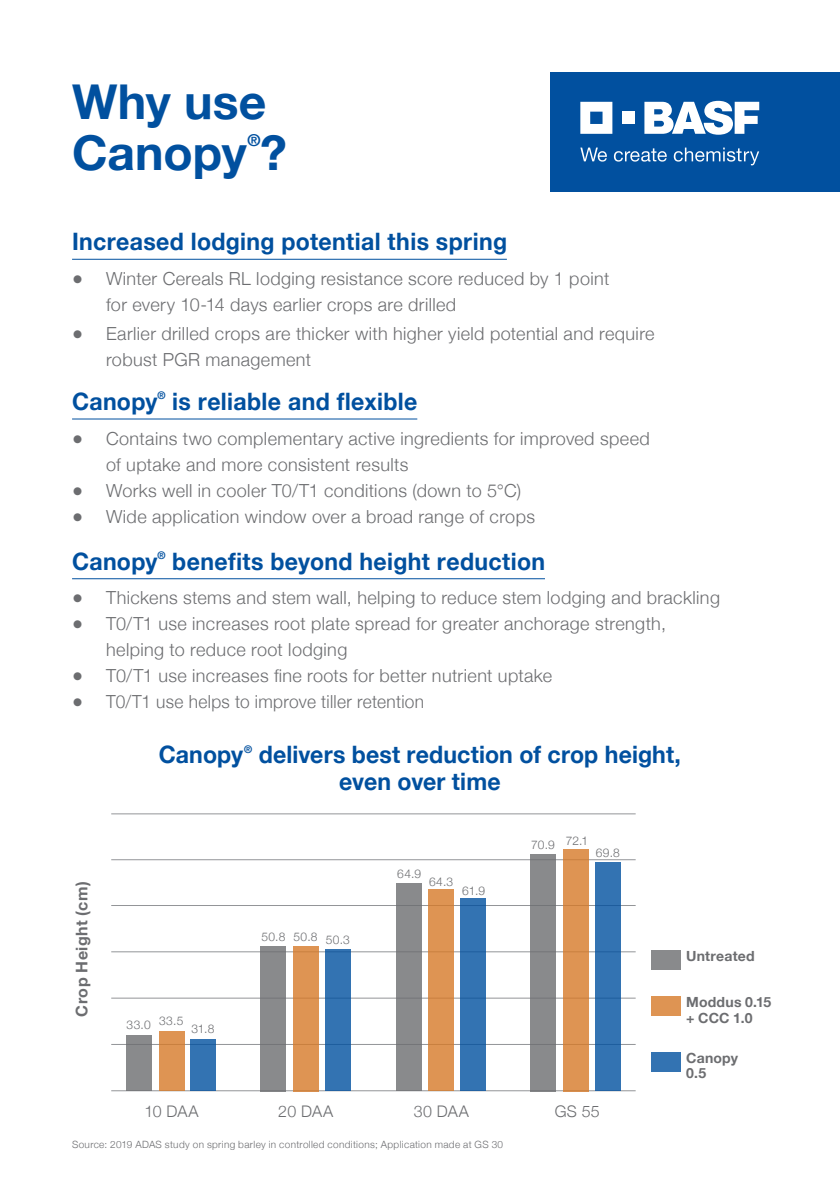
<style>
.page{position:relative;width:840px;height:1191px;background:#fff}
.page>*{position:absolute;margin:0;border:0;box-sizing:border-box;transform-origin:0 0}
.t1{font:700 48px/51px "Helvetica Neue";color:#01509f}
.t2{font:700 24px/27px "Helvetica Neue";letter-spacing:.015em;color:#01509f;scale:.96 1}
.body{font:300 18px/26px "Helvetica Neue";letter-spacing:.02em;color:#6c6d70}
.body-2{font:300 18px "Helvetica Neue";letter-spacing:.02em;color:#6c6d70;scale:.96 1}
.t3{font:700 16.4px "Helvetica Neue";color:#01509f}
.t4{font:300 16px "Helvetica Neue";letter-spacing:.02em;color:#6c6d70}
.t5{font:700 16px "Helvetica Neue";letter-spacing:.03em;color:#6c6d70}
.t6{font:700 14px "Helvetica Neue";letter-spacing:.015em;color:#6c6d70}
.t7{font:300 12px "Helvetica Neue";letter-spacing:.025em;color:#6c6d70}
.t8{font:700 10.4px "Helvetica Neue";color:#01509f;scale:.96 1}
.t9{font:300 10px "Helvetica Neue";letter-spacing:.035em;color:#6c6d70}
.s1{font-size:22px}
</style>
<div class="page">
<div style="left:550px;top:72px;width:289px;height:119px;background:#01509f"></div>
<svg style="left:580px;top:102px;width:32px;height:32px"></svg>
<div style="left:622px;top:112px;width:12px;height:12px;background:#fff"></div>
<svg style="left:644px;top:101px;width:114px;height:34px"></svg>
<svg style="left:580px;top:148px;width:26px;height:14px"></svg>
<svg style="left:613px;top:148px;width:53px;height:14px"></svg>
<svg style="left:673px;top:148px;width:85px;height:17px"></svg>
<hr style="left:111px;top:905px;width:524px;height:1px;background:#939598">
<hr style="left:111px;top:997px;width:524px;height:1px;background:#939598">
<hr style="left:111px;top:951px;width:524px;height:1px;background:#939598">
<hr style="left:111px;top:813px;width:524px;height:1px;background:#939598">
<hr style="left:111px;top:1044px;width:524px;height:1px;background:#939598">
<hr style="left:111px;top:859px;width:524px;height:1px;background:#939598">
<hr style="left:111px;top:1090px;width:524px;height:1px;background:#939598">
<div style="left:159px;top:1031px;width:25px;height:60px;background:#de9453"></div>
<div style="left:293px;top:945px;width:25px;height:146px;background:#de9453"></div>
<div style="left:428px;top:889px;width:26px;height:202px;background:#de9453"></div>
<div style="left:563px;top:848px;width:25px;height:243px;background:#de9453"></div>
<div style="left:126px;top:1035px;width:26px;height:56px;background:#898a8c"></div>
<div style="left:261px;top:945px;width:25px;height:146px;background:#898a8c"></div>
<div style="left:396px;top:883px;width:25px;height:208px;background:#898a8c"></div>
<div style="left:530px;top:854px;width:25px;height:237px;background:#898a8c"></div>
<div style="left:191px;top:1039px;width:25px;height:52px;background:#3373b2"></div>
<div style="left:325px;top:949px;width:25px;height:142px;background:#3373b2"></div>
<div style="left:460px;top:898px;width:25px;height:193px;background:#3373b2"></div>
<div style="left:594px;top:862px;width:26px;height:229px;background:#3373b2"></div>
<div style="left:650px;top:996px;width:30px;height:20px;background:#de9453"></div>
<div style="left:650px;top:949px;width:30px;height:20px;background:#898a8c"></div>
<div style="left:650px;top:1051px;width:30px;height:20px;background:#3373b2"></div>
<hr style="left:72px;top:259px;width:434px;height:1px;background:#01509f">
<hr style="left:72px;top:418px;width:345px;height:1px;background:#01509f">
<hr style="left:72px;top:578px;width:472px;height:1px;background:#01509f">
<p class="t1" style="left:72px;top:77px;width:216px">Why use<br>Canopy ?</p>
<p class="t3" style="left:247px;top:128px;width:15px">®</p>
<p class="t2" style="left:72px;top:229px;width:454px">Increased lodging potential this spring</p>
<p class="body" style="left:106px;top:264px;width:504px;text-indent:-34px"><span class="s1">•</span> Winter Cereals RL lodging resistance score reduced by 1 point for every 10-14 days earlier crops are drilled</p>
<p class="body" style="left:106px;top:319px;width:549px;text-indent:-34px"><span class="s1">•</span> Earlier drilled crops are thicker with higher yield potential and require robust PGR management</p>
<p class="t2" style="left:72px;top:388px;width:90px">Canopy</p>
<p class="t8" style="left:157px;top:387px;width:10px">®</p>
<p class="t2" style="left:172px;top:388px;width:257px">is reliable and flexible</p>
<p class="body" style="left:106px;top:424px;width:545px;text-indent:-34px"><span class="s1">•</span> Contains two complementary active ingredients for improved speed of uptake and more consistent results</p>
<p class="body" style="left:72px;top:476px;width:450px"><span class="s1">•</span> Works well in cooler T0/T1 conditions (down to 5°C)</p>
<p class="body" style="left:72px;top:502px;width:464px"><span class="s1">•</span> Wide application window over a broad range of crops</p>
<p class="t2" style="left:72px;top:548px;width:90px">Canopy</p>
<p class="t8" style="left:157px;top:547px;width:10px">®</p>
<p class="t2" style="left:172px;top:548px;width:390px">benefits beyond height reduction</p>
<p class="body" style="left:72px;top:583px;width:649px"><span class="s1">•</span> Thickens stems and stem wall, helping to reduce stem lodging and brackling</p>
<p class="body" style="left:106px;top:609px;width:561px;text-indent:-34px"><span class="s1">•</span> T0/T1 use increases root plate spread for greater anchorage strength, helping to reduce root lodging</p>
<p class="body" style="left:72px;top:661px;width:481px"><span class="s1">•</span> T0/T1 use increases fine roots for better nutrient uptake</p>
<p class="body-2" style="left:72px;top:687px;width:368px"><span class="s1">•</span> T0/T1 use helps to improve tiller retention</p>
<p class="t2" style="left:159px;top:742px;width:89px">Canopy</p>
<p class="t8" style="left:244px;top:741px;width:10px">®</p>
<p class="t2" style="left:339px;top:742px;width:357px;text-indent:-81px">delivers best reduction of crop height, even over time</p>
<p class="t5" style="left:69px;top:1016px;width:137px;rotate:-90deg">Crop Height (cm)</p>
<p class="t7" style="left:127px;top:1015px;width:26px">33.0</p>
<p class="t7" style="left:159px;top:1011px;width:26px">33.5</p>
<p class="t7" style="left:191px;top:1019px;width:24px">31.8</p>
<p class="t7" style="left:261px;top:927px;width:26px">50.8</p>
<p class="t7" style="left:293px;top:927px;width:26px">50.8</p>
<p class="t7" style="left:325px;top:930px;width:26px">50.3</p>
<p class="t7" style="left:397px;top:864px;width:26px">64.9</p>
<p class="t7" style="left:429px;top:872px;width:26px">64.3</p>
<p class="t7" style="left:462px;top:881px;width:25px">61.9</p>
<p class="t7" style="left:531px;top:835px;width:25px">70.9</p>
<p class="t7" style="left:565px;top:830px;width:24px">72.1</p>
<p class="t7" style="left:595px;top:842px;width:26px">69.8</p>
<p class="t4" style="left:144px;top:1098px;width:56px">10 DAA</p>
<p class="t4" style="left:278px;top:1098px;width:56px">20 DAA</p>
<p class="t4" style="left:413px;top:1098px;width:57px">30 DAA</p>
<p class="t4" style="left:554px;top:1098px;width:47px">GS 55</p>
<p class="t9" style="left:72px;top:1136px;width:432px">Source: 2019 ADAS study on spring barley in controlled conditions; Application made at GS 30</p>
<p class="t6" style="left:685px;top:944px;width:70px">Untreated</p>
<p class="t6" style="left:685px;top:991px;width:87px">Moddus 0.15</p>
<p class="t6" style="left:685px;top:1007px;width:68px">+ CCC 1.0</p>
<p class="t6" style="left:685px;top:1046px;width:53px">Canopy</p>
<p class="t6" style="left:685px;top:1062px;width:21px">0.5</p>
</div>
